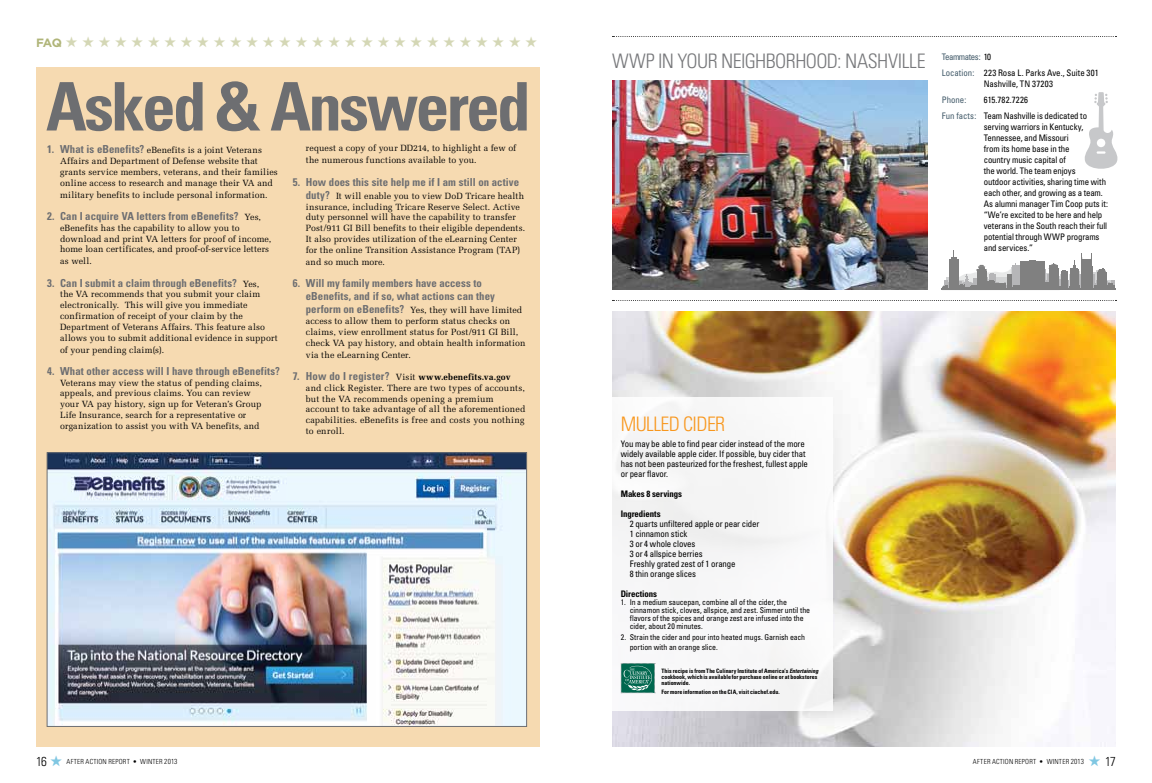
<style>
.page{position:relative;width:1152px;height:783px;background:#fff}
.page>*{position:absolute;margin:0;border:0;box-sizing:border-box;transform-origin:0 0}
.t1{font:700 condensed 67px "Univers";letter-spacing:-.04em;color:#6d6e71}
.t2{font:300 condensed 20px "Univers";letter-spacing:-.03em;color:#77787b}
.t3{font:300 condensed 20px "Univers";letter-spacing:-.03em;color:#f8971d}
.t4{font:300 condensed 13px "Univers";color:#000}
.t5{font:700 12px "Gotham";color:#b0b579}
.t6{font:700 condensed 11px/13.2px "Univers";letter-spacing:.005em;color:#6d6e71}
.t7{font:9px/10.8px "Melior";letter-spacing:.015em;color:#000}
.t8{font:condensed 9px/11px "Univers";letter-spacing:-.015em;color:#000}
.t9{font:700 condensed 9px "Univers";letter-spacing:-.015em;color:#000}
.t10{font:condensed 9px "Univers";letter-spacing:-.005em;color:#425a69}
.t11{font:condensed 8px/8px "Univers";letter-spacing:-.005em;color:#000}
.t12{font:300 condensed 7.3px "Univers";letter-spacing:.015em;color:#000}
.t13{font:300 condensed 7px "Univers";letter-spacing:.04em;color:#000}
.t14{font:700 condensed 6px/6px "Univers";color:#000}
.s1{font-family:"Univers";font-weight:700;font-stretch:condensed;font-size:11px;color:#6d6e71}
.s2{font-family:"Melior";font-weight:400;font-stretch:normal;font-size:9px;color:#000}
.s3{font-weight:700}
.s4{color:#425a69}
.s5{font-style:italic}
</style>
<div class="page">
<div style="left:36px;top:68px;width:504px;height:679px;background:#f6dab1"></div>
<svg style="left:1084px;top:92px;width:34px;height:77px"></svg>
<img style="left:612px;top:80px;width:315px;height:209px">
<svg style="left:612px;top:36px;width:505px;height:1px"></svg>
<svg style="left:612px;top:300px;width:505px;height:1px"></svg>
<img style="left:612px;top:312px;width:504px;height:435px">
<div style="left:576px;top:397px;width:257px;height:314px;background:#f7f7f8"></div>
<svg style="left:621px;top:663px;width:34px;height:31px"></svg>
<div style="left:1081px;top:266px;width:11px;height:23px;background:#808080"></div>
<div style="left:1081px;top:260px;width:11px;height:23px;background:#808080"></div>
<svg style="left:1092px;top:269px;width:23px;height:19px"></svg>
<hr style="left:942px;top:288px;width:174px;height:2px;background:#000">
<svg style="left:942px;top:250px;width:141px;height:40px"></svg>
<hr style="left:942px;top:290px;width:174px;height:1px;background:#f8f8f8">
<img style="left:49px;top:454px;width:476px;height:271px">
<div style="left:47px;top:452px;width:480px;height:275px;border:1px solid #6d6e71"></div>
<h3 class="t5" style="left:36px;top:36px;width:28px">FA Q</h3>
<h1 class="t1" style="left:46px;top:66px;width:486px">Asked &amp; Answered</h1>
<p class="t7" style="left:60px;top:145px;width:219px;text-indent:-13px"><span class="s1">1. What is eBenefits?</span> eBenefits is a joint Veterans Affairs and Department of Defense website that grants service members, veterans, and their families online access to research and manage their VA and</p>
<p class="t7" style="left:60px;top:189px;width:209px">military benefits to include personal information.</p>
<p class="t6" style="left:47px;top:209px;width:215px">2. Can I acquire VA letters from eBenefits? <span class="s2">Yes,</span></p>
<p class="t7" style="left:60px;top:222px;width:213px">eBenefits has the capability to allow you to download and print VA letters for proof of income, home loan certificates, and proof-of-service letters</p>
<p class="t7" style="left:60px;top:256px;width:33px">as well.</p>
<p class="t6" style="left:47px;top:276px;width:214px">3. Can I submit a claim through eBenefits? <span class="s2">Yes,</span></p>
<p class="t7" style="left:60px;top:289px;width:219px">the VA recommends that you submit your claim electronically. This will give you immediate confirmation of receipt of your claim by the Department of Veterans Affairs. This feature also allows you to submit additional evidence in support</p>
<p class="t7" style="left:60px;top:344px;width:106px">of your pending claim(s).</p>
<p class="t6" style="left:47px;top:364px;width:234px">4. What other access will I have through eBenefits?</p>
<p class="t7" style="left:60px;top:377px;width:203px">Veterans may view the status of pending claims, appeals, and previous claims. You can review your VA pay history, sign up for Veteran’s Group Life Insurance, search for a representative or organization to assist you with VA benefits, and</p>
<p class="t7" style="left:306px;top:142px;width:212px;line-height:12px">request a copy of your DD214, to highlight a few of the numerous functions available to you.</p>
<p class="t6" style="left:293px;top:175px;width:228px">5. How does this site help me if I am still on active</p>
<p class="t7" style="left:306px;top:190px;width:221px"><span class="s1">duty?</span> It will enable you to view DoD Tricare health insurance, including Tricare Reserve Select. Active duty personnel will have the capability to transfer Post/911 GI Bill benefits to their eligible dependents.<br>It also provides utilization of the eLearning Center for the online Transition Assistance Program (TAP)</p>
<p class="t7" style="left:306px;top:256px;width:81px">and so much more.</p>
<p class="t6" style="left:306px;top:276px;width:191px;text-indent:-13px">6. Will my family members have access to eBenefits, and if so, what actions can they</p>
<p class="t7" style="left:306px;top:305px;width:221px"><span class="s1">perform on eBenefits?</span> Yes, they will have limited access to allow them to perform status checks on claims, view enrollment status for Post/911 GI Bill, check VA pay history, and obtain health information</p>
<p class="t7" style="left:306px;top:349px;width:107px">via the eLearning Center.</p>
<p class="t7" style="left:306px;top:371px;width:221px;text-indent:-13px"><span class="s1">7. H ow do I register?</span> Visit <span class="s3">www.ebenefits.va.gov </span>and click Register. There are two types of accounts, but the VA recommends opening a premium account to take advantage of all the aforementioned capabilities. eBenefits is free and costs you nothing to enroll.</p>
<h2 class="t2" style="left:612px;top:49px;width:15px">WWP</h2>
<h2 class="t2" style="left:658px;top:49px;width:197px">IN YOUR NEIGHBORHOOD: NASHVILLE</h2>
<p class="t8" style="left:942px;top:48px;width:158px;line-height:16px"><span class="s4">Teammates:</span> 10<br><span class="s4">Location:</span> 223 Rosa L. Parks Ave., Suite 301</p>
<p class="t8" style="left:984px;top:78px;width:71px">Nashville, TN 37203</p>
<p class="t10" style="left:942px;top:94px;width:26px">Phone:</p>
<p class="t8" style="left:942px;top:91px;width:147px;line-height:16px;text-indent:42px">615.782.7226<br><span class="s4">Fun facts:</span> Team Nashville is dedicated to</p>
<p class="t8" style="left:984px;top:121px;width:126px">serving warriors in Kentucky,<br>Tennessee, and Missouri<br>from its home base in the<br>country music capital of<br>the world. The team enjoys<br>outdoor activities, sharing time with each other, and growing as a team.<br>As alumni manager Tim Coop puts it: “We’re excited to be here and help veterans in the South reach their full potential through WWP programs and services.”</p>
<h2 class="t3" style="left:621px;top:412px;width:106px">MULLED CIDER</h2>
<p class="t8" style="left:621px;top:439px;width:189px;line-height:10px">You may be able to find pear cider instead of the more widely available apple cider. If possible, buy cider that has not been pasteurized for the freshest, fullest apple or pear flavor.</p>
<p class="t9" style="left:621px;top:489px;width:63px">Makes 8 servings</p>
<p class="t9" style="left:621px;top:509px;width:41px">Ingredients</p>
<p class="t8" style="left:630px;top:519px;width:131px;line-height:10px">2 quarts unfiltered apple or pear cider<br>1 cinnamon stick<br>3 or 4 whole cloves<br>3 or 4 allspice berries<br>Freshly grated zest of 1 orange<br>8 thin orange slices</p>
<p class="t9" style="left:621px;top:589px;width:38px">Directions</p>
<p class="t11" style="left:630px;top:598px;width:182px;text-indent:-9px">1. In a medium saucepan, combine all of the cider, the cinnamon stick, cloves, allspice, and zest. Simmer until the flavors of the spices and orange zest are infused into the cider, about 20 minutes.</p>
<p class="t11" style="left:630px;top:632px;width:177px;line-height:10px;text-indent:-9px">2. Strain the cider and pour into heated mugs. Garnish each portion with an orange slice.</p>
<p class="t14" style="left:661px;top:668px;width:158px">This recipe is from The Culinary Institute of America’s <span class="s5">Entertaining </span>cookbook, which is available for purchase online or at bookstores nationwide.</p>
<p class="t14" style="left:661px;top:689px;width:120px">For more information on the CIA, visit ciachef.edu.</p>
<h3 class="t4" style="left:36px;top:754px;width:12px">16</h3>
<p class="t13" style="left:66px;top:757px;width:84px">AFTER ACTION REPORT • WINTER</p>
<p class="t12" style="left:164px;top:757px;width:15px">2013</p>
<p class="t13" style="left:973px;top:757px;width:84px">AFTER ACTION REPORT • WINTER</p>
<p class="t12" style="left:1071px;top:757px;width:15px">2013</p>
<h3 class="t4" style="left:1105px;top:754px;width:12px">17</h3>
</div>
